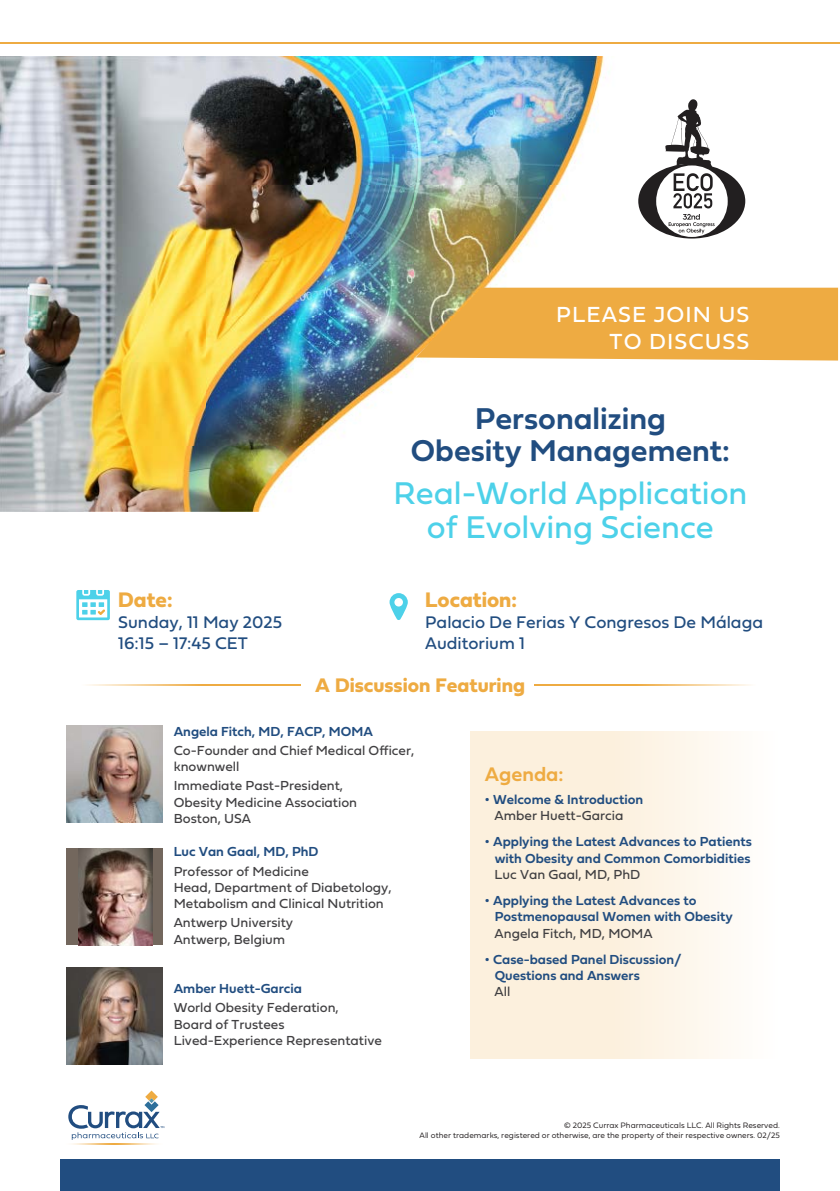
<style>
.page{position:relative;width:840px;height:1191px;background:#fff}
.page>*{position:absolute;margin:0;border:0;box-sizing:border-box;transform-origin:0 0}
.t1{font:32.8px/34.2px "Fieldwork Geo Regular";color:#4dd1e9;text-align:center}
.t2{font:31.4px/31.4px "Fieldwork Geo Demibold";color:#214d80;text-align:center}
.t3{font:22.8px/27.2px "Fieldwork Geo Regular";letter-spacing:.05em;color:#fff;text-align:right}
.t4{font:22px "Fieldwork Geo Bold";color:#eeab42}
.t5{font:20.4px "Fieldwork Geo Bold";color:#eeab42}
.t6{font:20.4px "Fieldwork Geo Demibold";color:#eeab42}
.t7{font:17.6px/21px "Fieldwork Geo Regular";color:#214d80}
.t8{font:13.6px/16.4px "Fieldwork Geo Regular";color:#414042}
.t9{font:13.6px/16.4px "Fieldwork Geo Demibold";color:#214d80}
.t10{font:8.2px/9.8px "Fieldwork Geo Light";color:#231f20;text-align:right}
</style>
<div class="page">
<img style="left:0;top:56px;width:827px;height:455px">
<div style="left:470px;top:731px;width:307px;height:327px;background:linear-gradient(to right,#fbecd5,#fefbf7)"></div>
<img style="left:72px;top:1143px;width:85px;height:1px">
<svg style="left:68px;top:1090px;width:96px;height:49px"></svg>
<div style="left:60px;top:1159px;width:719px;height:31px;background:#214d80"></div>
<svg style="left:76px;top:590px;width:34px;height:30px"></svg>
<svg style="left:389px;top:593px;width:18px;height:27px"></svg>
<svg style="left:416px;top:288px;width:421px;height:72px;background:#e8aa47"></svg>
<svg style="left:638px;top:99px;width:106px;height:139px"></svg>
<svg style="left:87px;top:684px;width:213px;height:1px"></svg>
<svg style="left:534px;top:684px;width:217px;height:1px"></svg>
<hr style="left:0;top:42px;width:839px;height:2px;background:#eeab42">
<div style="left:66px;top:848px;width:96px;height:97px;background:#73675d"></div>
<img style="left:78px;top:848px;width:75px;height:97px">
<img style="left:66px;top:725px;width:96px;height:98px">
<img style="left:66px;top:967px;width:96px;height:97px">
<h3 class="t3" style="left:556px;top:300px;width:194px">PLEASE JOIN US<br>TO DISCUSS</h3>
<h3 class="t4" style="left:118px;top:582px;width:56px">Date:</h3>
<p class="t7" style="left:118px;top:610px;width:165px">Sunday, 11 May 2025<br>16:15 – 17:45 CET</p>
<h2 class="t2" style="left:410px;top:402px;width:320px">Personalizing<br>Obesity Management:</h2>
<h1 class="t1" style="left:393px;top:475px;width:355px">Real-World Application of Evolving Science</h1>
<h3 class="t4" style="left:425px;top:582px;width:93px">Location:</h3>
<p class="t7" style="left:425px;top:610px;width:339px">Palacio De Ferias Y Congresos De Málaga<br>Auditorium 1</p>
<h3 class="t5" style="left:315px;top:669px;width:211px">A Discussion Featuring</h3>
<p class="t9" style="left:174px;top:722px;width:200px">Angela Fitch, MD, FACP, MOMA</p>
<p class="t8" style="left:174px;top:741px;width:242px">Co-Founder and Chief Medical Officer, knownwell</p>
<p class="t8" style="left:174px;top:777px;width:185px">Immediate Past-President,<br>Obesity Medicine Association<br>Boston, USA</p>
<p class="t9" style="left:174px;top:843px;width:146px">Luc Van Gaal, MD, PhD</p>
<p class="t8" style="left:174px;top:862px;width:219px">Professor of Medicine<br>Head, Department of Diabetology,<br>Metabolism and Clinical Nutrition</p>
<p class="t8" style="left:174px;top:914px;width:121px">Antwerp University<br>Antwerp, Belgium</p>
<p class="t9" style="left:174px;top:980px;width:130px">Amber Huett-Garcia</p>
<p class="t8" style="left:174px;top:999px;width:209px">World Obesity Federation,<br>Board of Trustees<br>Lived-Experience Representative</p>
<h3 class="t6" style="left:484px;top:757px;width:80px">Agenda:</h3>
<p class="t9" style="left:484px;top:790px;width:160px">• Welcome &amp; Introduction</p>
<p class="t8" style="left:494px;top:807px;width:130px">Amber Huett-Garcia</p>
<p class="t9" style="left:484px;top:833px;width:268px;text-align:right">• Applying the Latest Advances to Patients with Obesity and Common Comorbidities</p>
<p class="t8" style="left:494px;top:865px;width:147px">Luc Van Gaal, MD, PhD</p>
<p class="t9" style="left:494px;top:891px;width:239px;text-indent:-10px">• Applying the Latest Advances to<br>Postmenopausal Women with Obesity</p>
<p class="t8" style="left:494px;top:924px;width:159px">Angela Fitch, MD, MOMA</p>
<p class="t9" style="left:494px;top:950px;width:188px;text-indent:-10px">• Case-based Panel Discussion/<br>Questions and Answers</p>
<p class="t8" style="left:494px;top:983px;width:17px">All</p>
<p class="t10" style="left:419px;top:1120px;width:361px">© 2025 Currax Pharmaceuticals LLC. All Rights Reserved.<br>All other trademarks, registered or otherwise, are the property of their respective owners. 02/25</p>
</div>
